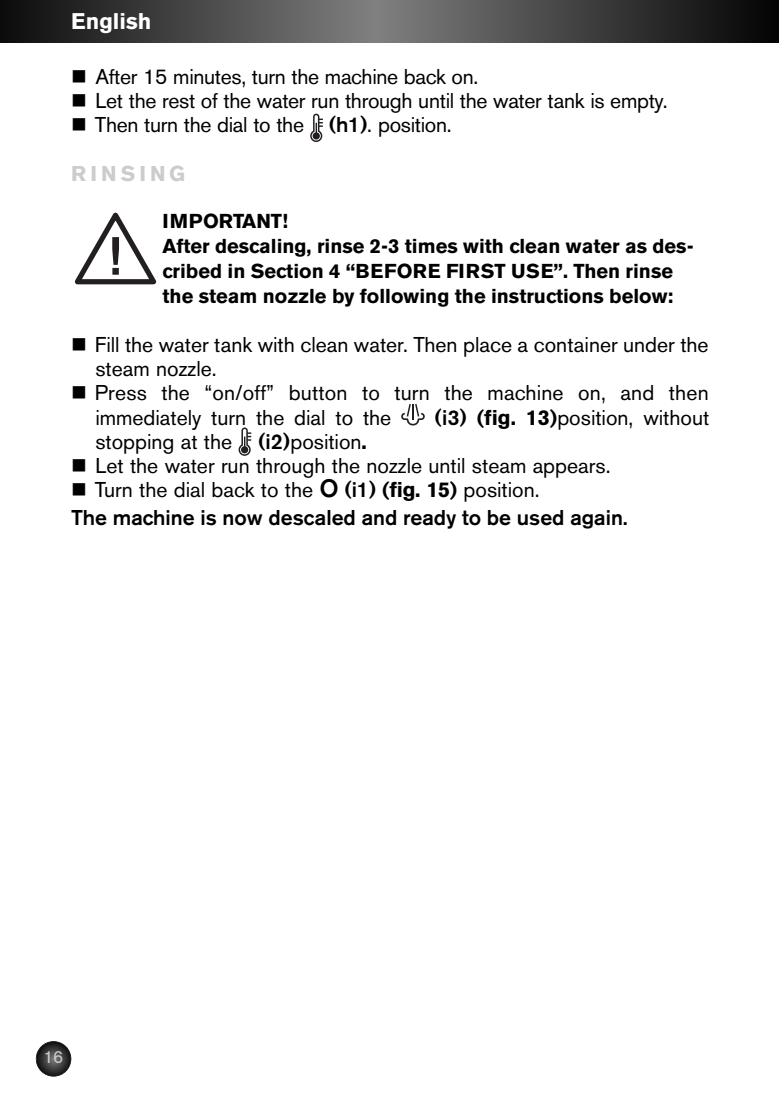
<style>
.page{position:relative;width:779px;height:1103px;background:#fff}
.page>*{position:absolute;margin:0;border:0;box-sizing:border-box;transform-origin:0 0}
.t1{font:700 22.5px "Akzidenz Grotesk BE";color:#fff}
.t2{font:21.25px/24.2px "Akzidenz Grotesk BE";color:#000}
.t3{font:500 21.25px/27.2px "Akzidenz Grotesk BE";color:#000}
.t4{font:700 21.25px "Akzidenz Grotesk BE";letter-spacing:.19em;color:#ccc}
.t5{font:700 20px/25px "Akzidenz Grotesk BE";color:#000}
.t6{font:17.5px "Akzidenz Grotesk BE";color:#ccc}
.s1{font-weight:500}
.s2{font-weight:700}
.s3{font-weight:400}
.s4{font-size:25px}
</style>
<div class="page">
<svg style="left:0;top:0;width:779px;height:42px;background:#434343"></svg>
<svg style="left:37px;top:1041px;width:33px;height:34px"></svg>
<div style="left:36px;top:1041px;width:35px;height:35px;border:2px solid #000;border-radius:50%"></div>
<svg style="left:310px;top:114px;width:13px;height:28px"></svg>
<div style="left:313px;top:132px;width:7px;height:7px;background:#231f20;border-radius:3px"></div>
<svg style="left:75px;top:213px;width:81px;height:71px"></svg>
<svg style="left:401px;top:404px;width:24px;height:21px"></svg>
<svg style="left:239px;top:427px;width:12px;height:29px"></svg>
<div style="left:241px;top:446px;width:7px;height:7px;background:#231f20;border-radius:3px"></div>
<p class="t1" style="left:71px;top:13px;width:82px">English</p>
<p class="t2" style="left:71px;top:67px;width:408px">■ After 15 minutes, turn the machine back on.</p>
<p class="t2" style="left:71px;top:91px;width:598px">■ Let the rest of the water run through until the water tank is empty.</p>
<p class="t2" style="left:71px;top:115px;width:382px">■ Then turn the dial to the <span class="s1">(h1)</span>. position.</p>
<p class="t4" style="left:71px;top:166px;width:115px">RINSING</p>
<p class="t5" style="left:163px;top:210px;width:533px">IMPORTANT!<br>After descaling, rinse 2-3 times with clean water as des&shy;cribed in Section 4 “BEFORE FIRST USE”. Then rinse the steam nozzle by following the instructions below:</p>
<p class="t2" style="left:95px;top:334px;width:615px;text-indent:-24px">■ Fill the water tank with clean water. Then place a container under the steam nozzle.</p>
<p class="t2" style="left:95px;top:383px;width:615px;text-indent:-24px">■ Press the “on/off” button to turn the machine on, and then immediately turn the dial to the</p>
<p class="t2" style="left:435px;top:407px;width:276px"><span class="s1">(i3)</span> <span class="s2">(fig. 13)</span>position, without</p>
<p class="t2" style="left:95px;top:431px;width:273px">stopping at the <span class="s1">(i2)</span>position<span class="s2">.</span></p>
<p class="t2" style="left:71px;top:456px;width:541px">■ Let the water run through the nozzle until steam appears.</p>
<p class="t3" style="left:71px;top:478px;width:558px">■ <span class="s3">Turn the dial back to the</span> <span class="s4">O</span> (i1) <span class="s2">(fig. 15)</span> <span class="s3">position.<br></span>The machine is now descaled and ready to be used again.</p>
<p class="t6" style="left:44px;top:1050px;width:21px">16</p>
</div>
